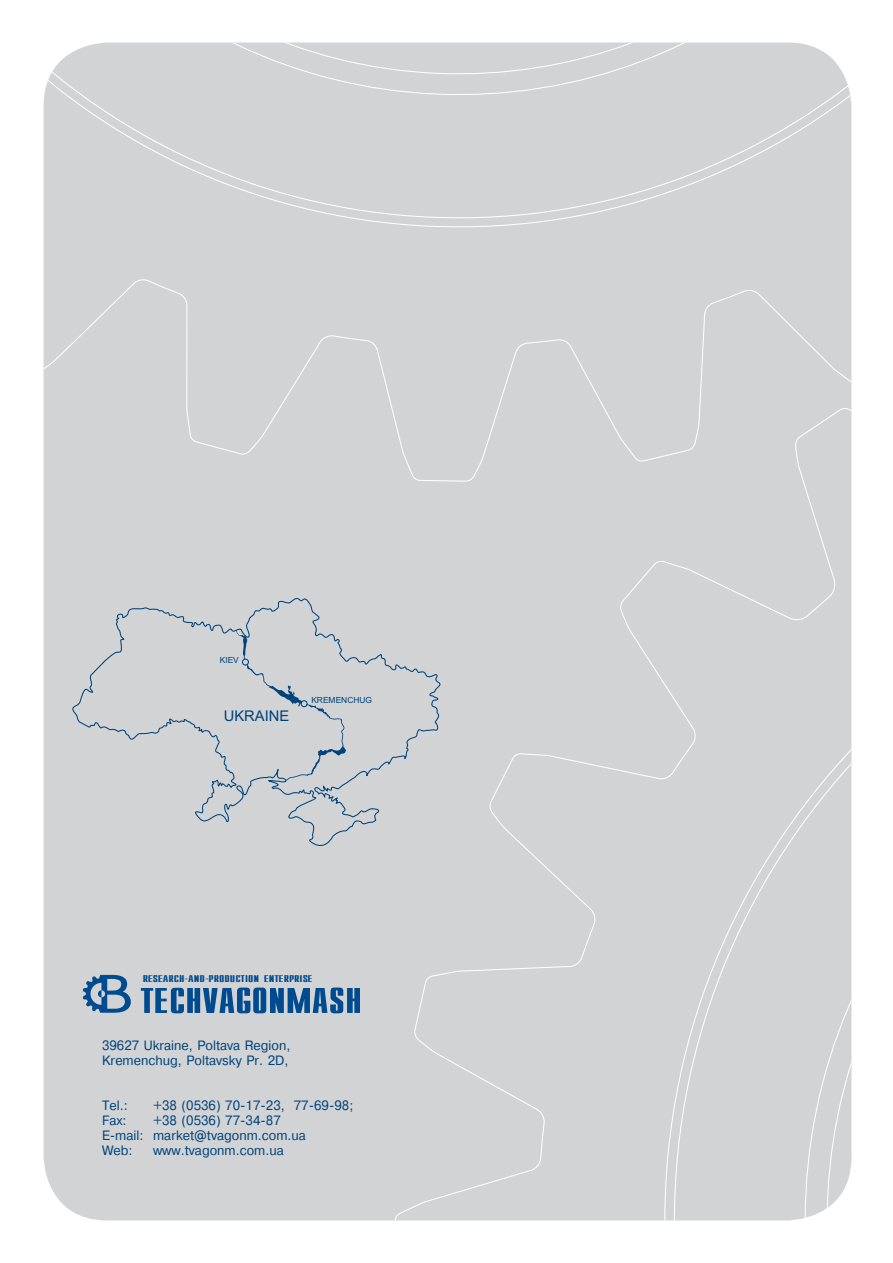
<style>
.page{position:relative;width:893px;height:1263px;background:#fff}
.page>*{position:absolute;margin:0;border:0;box-sizing:border-box;transform-origin:0 0}
.t1{font:14.7px "Arial";color:#00427a}
.t2{font:13.5px "Pragmatica Cyrillic";color:#00427a;scale:.95 1}
.t3{font:8.4px "Arial";color:#00427a}
.t4{font:8.1px "Compact";color:#004a8f;scale:1.72 1}
</style>
<div class="page">
<div style="left:44px;top:43px;width:807px;height:1177px;background:#d1d3d4"></div>
<div style="left:72px;top:593px;width:370px;height:256px;background:#d1d3d4"></div>
<div style="left:236px;top:630px;width:111px;height:150px;background:#d1d3d4"></div>
<div style="left:242px;top:658px;width:7px;height:7px;border:1px solid #00427a;border-radius:50%"></div>
<svg style="left:83px;top:975px;width:48px;height:38px;background:#6c91b2"></svg>
<svg style="left:141px;top:987px;width:219px;height:26px;background:#517fa9"></svg>
<p class="t3" style="left:220px;top:655px;width:21px">KIEV</p>
<p class="t1" style="left:224px;top:707px;width:67px">UKRAINE</p>
<p class="t3" style="left:311px;top:695px;width:62px">KREMENCHUG</p>
<p class="t4" style="left:143px;top:975px;width:100px">RESEARCH-AND-PRODUCTION ENTERPRISE</p>
<p class="t2" style="left:102px;top:1038px;width:200px">39627 Ukraine, Poltava Region,</p>
<p class="t2" style="left:102px;top:1053px;width:198px">Kremenchug, Poltavsky Pr. 2D,</p>
<p class="t2" style="left:102px;top:1098px;width:28px">Tel.:</p>
<p class="t2" style="left:153px;top:1098px;width:212px">+38 (0536) 70-17-23, 77-69-98;</p>
<p class="t2" style="left:102px;top:1113px;width:27px">Fax:</p>
<p class="t2" style="left:153px;top:1113px;width:136px">+38 (0536) 77-34-87</p>
<p class="t2" style="left:102px;top:1128px;width:216px">E-mail: market@tvagonm.com.ua</p>
<p class="t2" style="left:102px;top:1143px;width:34px">Web:</p>
<p class="t2" style="left:153px;top:1143px;width:139px">www.tvagonm.com.ua</p>
</div>
